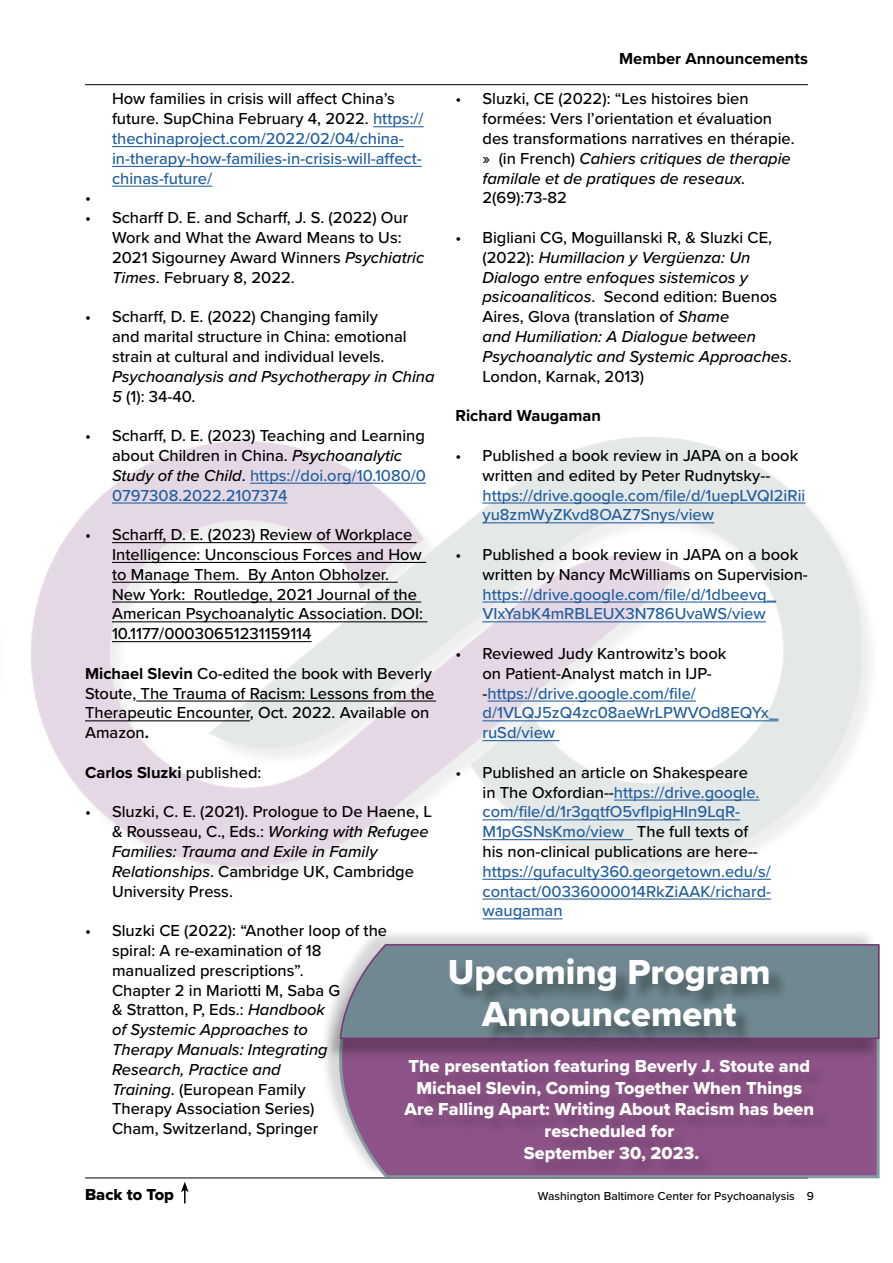
<style>
.page{position:relative;width:893px;height:1263px;background:#fff}
.page>*{position:absolute;margin:0;border:0;box-sizing:border-box;transform-origin:0 0}
.t1{font:36px/42px "Proxima Nova Extrabld";color:#fff;text-align:center}
.t2{font:18px/21.6px "Proxima Nova Extrabld";color:#fff;text-align:center}
.t3{font:500 16.5px/19.8px "Proxima Nova";color:#000}
.t4{font:500 16.5px/19.8px "Proxima Nova";color:#215e9e}
.t5{font:italic 500 16.5px/19.8px "Proxima Nova";color:#000}
.t6{font:700 16.5px "Proxima Nova";color:#000}
.t7{font:16.5px "Proxima Nova Extrabld";color:#000}
.t8{font:500 12px "Proxima Nova";color:#000}
.s1{font-style:italic}
.s2{font-style:normal}
.s3{color:#000}
.s4{color:#215e9e}
.s5{font-weight:700}
.s6{font-weight:500}
</style>
<div class="page">
<hr style="left:85px;top:1177px;width:723px;height:1px;background:#000">
<hr style="left:85px;top:84px;width:723px;height:1px;background:#000">
<img style="left:31px;top:437px;width:840px;height:483px">
<svg style="left:181px;top:1182px;width:8px;height:21px"></svg>
<hr style="left:373px;top:126px;width:51px;height:1px;background:#215e9e">
<hr style="left:112px;top:146px;width:292px;height:1px;background:#215e9e">
<hr style="left:112px;top:166px;width:310px;height:1px;background:#215e9e">
<hr style="left:112px;top:186px;width:100px;height:1px;background:#215e9e">
<hr style="left:250px;top:483px;width:176px;height:1px;background:#215e9e">
<hr style="left:112px;top:502px;width:175px;height:1px;background:#215e9e">
<hr style="left:112px;top:542px;width:304px;height:1px;background:#000">
<hr style="left:112px;top:562px;width:314px;height:1px;background:#000">
<hr style="left:112px;top:582px;width:286px;height:1px;background:#000">
<hr style="left:112px;top:601px;width:309px;height:1px;background:#000">
<hr style="left:112px;top:621px;width:315px;height:1px;background:#000">
<hr style="left:112px;top:641px;width:200px;height:1px;background:#000">
<hr style="left:136px;top:700px;width:300px;height:1px;background:#000">
<hr style="left:85px;top:720px;width:165px;height:1px;background:#000">
<hr style="left:482px;top:502px;width:323px;height:1px;background:#215e9e">
<hr style="left:482px;top:522px;width:232px;height:1px;background:#215e9e">
<hr style="left:482px;top:601px;width:294px;height:1px;background:#215e9e">
<hr style="left:482px;top:621px;width:284px;height:1px;background:#215e9e">
<hr style="left:487px;top:700px;width:209px;height:1px;background:#215e9e">
<hr style="left:482px;top:720px;width:296px;height:1px;background:#215e9e">
<hr style="left:482px;top:740px;width:77px;height:1px;background:#215e9e">
<hr style="left:614px;top:799px;width:145px;height:1px;background:#215e9e">
<hr style="left:482px;top:819px;width:258px;height:1px;background:#215e9e">
<hr style="left:482px;top:839px;width:151px;height:1px;background:#215e9e">
<hr style="left:482px;top:879px;width:289px;height:1px;background:#215e9e">
<hr style="left:482px;top:898px;width:289px;height:1px;background:#215e9e">
<hr style="left:482px;top:918px;width:81px;height:1px;background:#215e9e">
<div style="left:318px;top:928px;width:558px;height:250px;background:#000;opacity:.19"></div>
<svg style="left:304px;top:943px;width:576px;height:236px"></svg>
<div style="left:325px;top:948px;width:555px;height:112px;background:#000;opacity:.26"></div>
<svg style="left:339px;top:943px;width:541px;height:97px"></svg>
<div style="left:453px;top:961px;width:334px;height:84px;background:#000;opacity:.37"></div>
<div style="left:407px;top:1062px;width:425px;height:118px;background:#895185"></div>
<p class="t6" style="left:619px;top:47px;width:190px">Member Announcements</p>
<p class="t3" style="left:482px;top:88px;width:314px;text-indent:-27px">• Sluzki, CE (2022): “Les histoires bien formées: Vers l’orientation et évaluation des transformations narratives en thérapie. » (in French) <span class="s1">Cahiers critiques de therapie familale et de pratiques de reseaux.</span></p>
<p class="t3" style="left:482px;top:187px;width:86px">2(69):73-82</p>
<p class="t5" style="left:482px;top:227px;width:311px;text-indent:-27px"><span class="s2">• Bigliani CG, Moguillanski R, &amp; Sluzki CE, (2022):</span> Humillacion y Vergüenza: Un Dialogo entre enfoques sistemicos y psicoanaliticos<span class="s2">. Second edition: Buenos Aires, Glova (translation of</span> Shame<br>and Humiliation: A Dialogue between Psychoanalytic and Systemic Approaches<span class="s2">.<br>London, Karnak, 2013)</span></p>
<p class="t6" style="left:455px;top:403px;width:147px">Richard Waugaman</p>
<p class="t3" style="left:455px;top:445px;width:344px;text-align:center">• Published a book review in JAPA on a book written and edited by Peter Rudnytsky--</p>
<p class="t4" style="left:482px;top:484px;width:324px">https://drive.google.com/file/d/1uepLVQI2iRii yu8zmWyZKvd8OAZ7Snys/view</p>
<p class="t3" style="left:482px;top:544px;width:327px;text-indent:-27px">• Published a book review in JAPA on a book written by Nancy McWilliams on Supervision-</p>
<p class="t4" style="left:482px;top:583px;width:295px">https://drive.google.com/file/d/1dbeevq_<br>VIxYabK4mRBLEUX3N786UvaWS/view</p>
<p class="t4" style="left:482px;top:643px;width:297px;text-indent:-27px"><span class="s3">• Reviewed Judy Kantrowitz’s book<br>on Patient-Analyst match in IJP--</span>https://drive.google.com/file/ d/1VLQJ5zQ4zc08aeWrLPWVOd8EQYx_ ruSd/view</p>
<p class="t3" style="left:482px;top:762px;width:278px;text-indent:-27px">• Published an article on Shakespeare in The Oxfordian--<span class="s4">https://drive.google. com/file/d/1r3gqtfO5vfIpigHIn9LqR-M1pGSNsKmo/view</span> The full texts of his non-clinical publications are here--</p>
<p class="t4" style="left:482px;top:861px;width:290px;text-align:justify">https://gufaculty360.georgetown.edu/s/ contact/00336000014RkZiAAK/richard&shy;waugaman</p>
<p class="t4" style="left:112px;top:88px;width:313px"><span class="s3">How families in crisis will affect China’s future. SupChina February 4, 2022.</span> https:// thechinaproject.com/2022/02/04/china&shy;in-therapy-how-families-in-crisis-will-affect&shy;chinas-future/</p>
<p class="t3" style="left:85px;top:187px;width:7px">•</p>
<p class="t3" style="left:112px;top:207px;width:314px;text-indent:-27px">• Scharff D. E. and Scharff, J. S. (2022) Our Work and What the Award Means to Us:<br>2021 Sigourney Award Winners <span class="s1">Psychiatric Times</span>. February 8, 2022.</p>
<p class="t3" style="left:112px;top:306px;width:296px;text-indent:-27px">• Scharff, D. E. (2022) Changing family and marital structure in China: emotional strain at cultural and individual levels.</p>
<p class="t5" style="left:112px;top:366px;width:324px">Psychoanalysis and Psychotherapy in China<br>5 <span class="s2">(1): 34-40.</span></p>
<p class="t3" style="left:112px;top:425px;width:315px;text-indent:-27px">• Scharff, D. E. (2023) Teaching and Learning about Children in China. <span class="s1">Psychoanalytic Study of the Child</span>. <span class="s4">https://doi.org/10.1080/0<br>0797308.2022.2107374</span></p>
<p class="t3" style="left:112px;top:524px;width:313px;text-indent:-27px">• Scharff, D. E. (2023) Review of Workplace Intelligence: Unconscious Forces and How to Manage Them. By Anton Obholzer.<br>New York: Routledge, 2021 Journal of the American Psychoanalytic Association. DOI:<br>10.1177/00030651231159114</p>
<p class="t3" style="left:85px;top:663px;width:351px"><span class="s5">Michael Slevin</span> Co-edited the book with Beverly Stoute, The Trauma of Racism: Lessons from the Therapeutic Encounter, Oct. 2022. Available on Amazon<span class="s5">.</span></p>
<p class="t6" style="left:85px;top:760px;width:178px">Carlos Sluzki <span class="s6">published:</span></p>
<p class="t3" style="left:112px;top:801px;width:321px;text-indent:-27px">• Sluzki, C. E. (2021). Prologue to De Haene, L &amp; Rousseau, C., Eds.: <span class="s1">Working with Refugee Families: Trauma and Exile in Family Relationships</span>. Cambridge UK, Cambridge University Press.</p>
<p class="t3" style="left:112px;top:920px;width:277px;text-indent:-27px">• Sluzki CE (2022): “Another loop of the spiral: A re-examination of 18 manualized prescriptions”.<br>Chapter 2 in Mariotti M, Saba G<br>&amp; Stratton, P, Eds.: <span class="s1">Handbook<br>of Systemic Approaches to<br>Therapy Manuals: Integrating<br>Research, Practice and<br>Training</span>. (European Family<br>Therapy Association Series)<br>Cham, Switzerland, Springer</p>
<h1 class="t1" style="left:448px;top:950px;width:324px">Upcoming Program<br>Announcement</h1>
<p class="t2" style="left:404px;top:1055px;width:411px">The presentation featuring Beverly J. Stoute and Michael Slevin, Coming Together When Things Are Falling Apart: Writing About Racism has been rescheduled for<br>September 30, 2023.</p>
<p class="t7" style="left:85px;top:1182px;width:90px">Back to Top</p>
<p class="t8" style="left:538px;top:1187px;width:277px">Washington Baltimore Center for Psychoanalysis 9</p>
</div>
